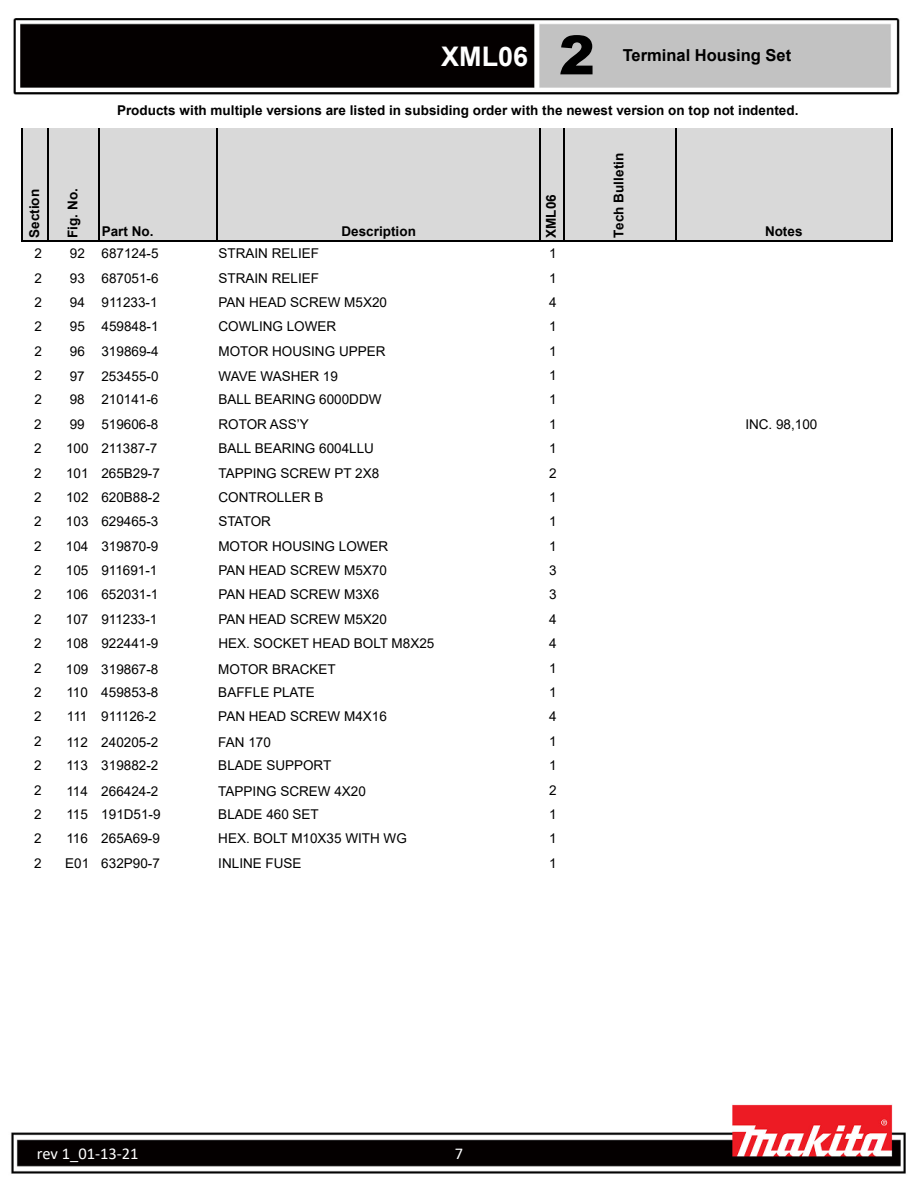
<style>
.page{position:relative;width:918px;height:1188px;background:#fff}
.page>*{position:absolute;margin:0;border:0;box-sizing:border-box;transform-origin:0 0}
.t1{font:900 54px "Arial";color:#000}
.t2{font:700 27px "Arial";color:#fff}
.t3{font:700 16.5px "Arial";color:#000}
.t4{font:16.5px "Calibri";color:#fff}
.t5{font:13.5px "Arial";color:#000}
.t6{font:700 13.5px "Arial";color:#000}
.t7{font:13.5px "Arial";letter-spacing:-.075em;color:#000}
</style>
<div class="page">
<img style="left:11px;top:18px;width:895px;height:1156px">
<div style="left:23px;top:129px;width:869px;height:112px;background:#d9d9d9"></div>
<hr style="left:22px;top:129px;width:1px;height:113px;background:#000">
<hr style="left:48px;top:129px;width:1px;height:113px;background:#000">
<hr style="left:98px;top:129px;width:2px;height:113px;background:#000">
<hr style="left:216px;top:129px;width:2px;height:113px;background:#000">
<hr style="left:539px;top:129px;width:2px;height:113px;background:#000">
<hr style="left:563px;top:129px;width:1px;height:113px;background:#000">
<hr style="left:675px;top:129px;width:1px;height:113px;background:#000">
<hr style="left:891px;top:129px;width:2px;height:113px;background:#000">
<hr style="left:23px;top:240px;width:870px;height:2px;background:#000">
<h2 class="t2" style="left:441px;top:37px;width:89px">XML06</h2>
<h1 class="t1" style="left:559px;top:16px;width:38px">2</h1>
<p class="t3" style="left:623px;top:44px;width:170px">Terminal Housing Set</p>
<p class="t6" style="left:25px;top:238px;width:50px;rotate:-90deg">Section</p>
<p class="t6" style="left:63px;top:238px;width:51px;rotate:-90deg">Fig. No.</p>
<p class="t6" style="left:117px;top:100px;width:683px">Products with multiple versions are listed in subsiding order with the newest version on top not indented.</p>
<p class="t6" style="left:102px;top:222px;width:53px">Part No.</p>
<p class="t6" style="left:341px;top:222px;width:76px">Description</p>
<p class="t6" style="left:542px;top:238px;width:45px;rotate:-90deg">XML06</p>
<p class="t6" style="left:609px;top:238px;width:87px;rotate:-90deg">Tech Bulletin</p>
<p class="t6" style="left:765px;top:222px;width:39px">Notes</p>
<p class="t5" style="left:34px;top:244px;width:9px">2</p>
<p class="t5" style="left:70px;top:244px;width:90px">92 687124-5</p>
<p class="t5" style="left:219px;top:244px;width:102px">STRAIN RELIEF</p>
<p class="t5" style="left:549px;top:244px;width:9px">1</p>
<p class="t5" style="left:34px;top:268px;width:9px">2</p>
<p class="t5" style="left:70px;top:268px;width:90px">93 687051-6</p>
<p class="t5" style="left:219px;top:268px;width:102px">STRAIN RELIEF</p>
<p class="t5" style="left:549px;top:268px;width:9px">1</p>
<p class="t5" style="left:34px;top:293px;width:9px">2</p>
<p class="t5" style="left:70px;top:293px;width:89px">94 911233-1</p>
<p class="t5" style="left:219px;top:293px;width:170px">PAN HEAD SCREW M5X20</p>
<p class="t5" style="left:549px;top:293px;width:9px">4</p>
<p class="t5" style="left:34px;top:317px;width:9px">2</p>
<p class="t5" style="left:70px;top:317px;width:90px">95 459848-1</p>
<p class="t5" style="left:219px;top:317px;width:119px">COWLING LOWER</p>
<p class="t5" style="left:549px;top:317px;width:9px">1</p>
<p class="t5" style="left:34px;top:342px;width:9px">2</p>
<p class="t5" style="left:70px;top:342px;width:90px">96 319869-4</p>
<p class="t5" style="left:218px;top:342px;width:169px">MOTOR HOUSING UPPER</p>
<p class="t5" style="left:549px;top:342px;width:9px">1</p>
<p class="t5" style="left:34px;top:366px;width:9px">2</p>
<p class="t5" style="left:70px;top:367px;width:90px">97 253455-0</p>
<p class="t5" style="left:218px;top:367px;width:121px">WAVE WASHER 19</p>
<p class="t5" style="left:549px;top:366px;width:9px">1</p>
<p class="t5" style="left:34px;top:390px;width:9px">2</p>
<p class="t5" style="left:70px;top:390px;width:90px">98 210141-6</p>
<p class="t5" style="left:218px;top:390px;width:165px">BALL BEARING 6000DDW</p>
<p class="t5" style="left:549px;top:390px;width:9px">1</p>
<p class="t5" style="left:34px;top:415px;width:9px">2</p>
<p class="t5" style="left:70px;top:415px;width:90px">99 519606-8</p>
<p class="t5" style="left:218px;top:415px;width:92px">ROTOR ASS’Y</p>
<p class="t5" style="left:549px;top:415px;width:9px">1</p>
<p class="t5" style="left:745px;top:415px;width:74px">INC. 98,100</p>
<p class="t5" style="left:34px;top:439px;width:9px">2</p>
<p class="t5" style="left:66px;top:439px;width:93px">100 211387-7</p>
<p class="t5" style="left:218px;top:439px;width:157px">BALL BEARING 6004LLU</p>
<p class="t5" style="left:549px;top:439px;width:9px">1</p>
<p class="t5" style="left:34px;top:464px;width:9px">2</p>
<p class="t5" style="left:66px;top:464px;width:95px">101 265B29-7</p>
<p class="t5" style="left:218px;top:464px;width:162px">TAPPING SCREW PT 2X8</p>
<p class="t5" style="left:549px;top:464px;width:9px">2</p>
<p class="t5" style="left:34px;top:488px;width:9px">2</p>
<p class="t5" style="left:66px;top:488px;width:95px">102 620B88-2</p>
<p class="t5" style="left:218px;top:488px;width:107px">CONTROLLER B</p>
<p class="t5" style="left:549px;top:488px;width:9px">1</p>
<p class="t5" style="left:34px;top:512px;width:9px">2</p>
<p class="t5" style="left:66px;top:512px;width:94px">103 629465-3</p>
<p class="t5" style="left:218px;top:512px;width:54px">STATOR</p>
<p class="t5" style="left:549px;top:512px;width:9px">1</p>
<p class="t5" style="left:34px;top:537px;width:9px">2</p>
<p class="t5" style="left:66px;top:537px;width:94px">104 319870-9</p>
<p class="t5" style="left:218px;top:537px;width:172px">MOTOR HOUSING LOWER</p>
<p class="t5" style="left:549px;top:537px;width:9px">1</p>
<p class="t5" style="left:34px;top:561px;width:9px">2</p>
<p class="t5" style="left:66px;top:561px;width:93px">105 911691-1</p>
<p class="t5" style="left:218px;top:561px;width:170px">PAN HEAD SCREW M5X70</p>
<p class="t5" style="left:549px;top:561px;width:9px">3</p>
<p class="t5" style="left:34px;top:585px;width:9px">2</p>
<p class="t5" style="left:66px;top:585px;width:94px">106 652031-1</p>
<p class="t5" style="left:218px;top:585px;width:163px">PAN HEAD SCREW M3X6</p>
<p class="t5" style="left:549px;top:585px;width:9px">3</p>
<p class="t5" style="left:34px;top:610px;width:9px">2</p>
<p class="t5" style="left:66px;top:610px;width:93px">107 911233-1</p>
<p class="t5" style="left:218px;top:610px;width:170px">PAN HEAD SCREW M5X20</p>
<p class="t5" style="left:549px;top:610px;width:9px">4</p>
<p class="t5" style="left:34px;top:634px;width:9px">2</p>
<p class="t5" style="left:66px;top:634px;width:94px">108 922441-9</p>
<p class="t5" style="left:218px;top:634px;width:218px">HEX. SOCKET HEAD BOLT M8X25</p>
<p class="t5" style="left:549px;top:634px;width:9px">4</p>
<p class="t5" style="left:34px;top:659px;width:9px">2</p>
<p class="t5" style="left:66px;top:660px;width:94px">109 319867-8</p>
<p class="t5" style="left:218px;top:660px;width:119px">MOTOR BRACKET</p>
<p class="t5" style="left:549px;top:659px;width:9px">1</p>
<p class="t5" style="left:34px;top:683px;width:9px">2</p>
<p class="t5" style="left:66px;top:683px;width:93px">110 459853-8</p>
<p class="t5" style="left:218px;top:683px;width:98px">BAFFLE PLATE</p>
<p class="t5" style="left:549px;top:683px;width:9px">1</p>
<p class="t5" style="left:34px;top:707px;width:9px">2</p>
<p class="t7" style="left:67px;top:707px;width:91px">111 911126-2</p>
<p class="t5" style="left:218px;top:707px;width:170px">PAN HEAD SCREW M4X16</p>
<p class="t5" style="left:549px;top:707px;width:9px">4</p>
<p class="t5" style="left:34px;top:732px;width:9px">2</p>
<p class="t5" style="left:66px;top:733px;width:93px">112 240205-2</p>
<p class="t5" style="left:218px;top:733px;width:54px">FAN 170</p>
<p class="t5" style="left:549px;top:732px;width:9px">1</p>
<p class="t5" style="left:34px;top:756px;width:9px">2</p>
<p class="t5" style="left:66px;top:756px;width:93px">113 319882-2</p>
<p class="t5" style="left:218px;top:756px;width:115px">BLADE SUPPORT</p>
<p class="t5" style="left:549px;top:756px;width:9px">1</p>
<p class="t5" style="left:34px;top:780px;width:9px">2</p>
<p class="t5" style="left:66px;top:782px;width:93px">114 266424-2</p>
<p class="t5" style="left:218px;top:782px;width:149px">TAPPING SCREW 4X20</p>
<p class="t5" style="left:549px;top:780px;width:9px">2</p>
<p class="t5" style="left:34px;top:805px;width:9px">2</p>
<p class="t5" style="left:66px;top:805px;width:96px">115 191D51-9</p>
<p class="t5" style="left:218px;top:805px;width:102px">BLADE 460 SET</p>
<p class="t5" style="left:549px;top:805px;width:9px">1</p>
<p class="t5" style="left:34px;top:829px;width:9px">2</p>
<p class="t5" style="left:66px;top:829px;width:95px">116 265A69-9</p>
<p class="t5" style="left:218px;top:829px;width:190px">HEX. BOLT M10X35 WITH WG</p>
<p class="t5" style="left:549px;top:829px;width:9px">1</p>
<p class="t5" style="left:34px;top:854px;width:9px">2</p>
<p class="t5" style="left:65px;top:854px;width:96px">E01 632P90-7</p>
<p class="t5" style="left:218px;top:854px;width:85px">INLINE FUSE</p>
<p class="t5" style="left:549px;top:854px;width:9px">1</p>
<p class="t4" style="left:37px;top:1142px;width:103px">rev 1_01-13-21</p>
<p class="t4" style="left:455px;top:1142px;width:10px">7</p>
</div>
